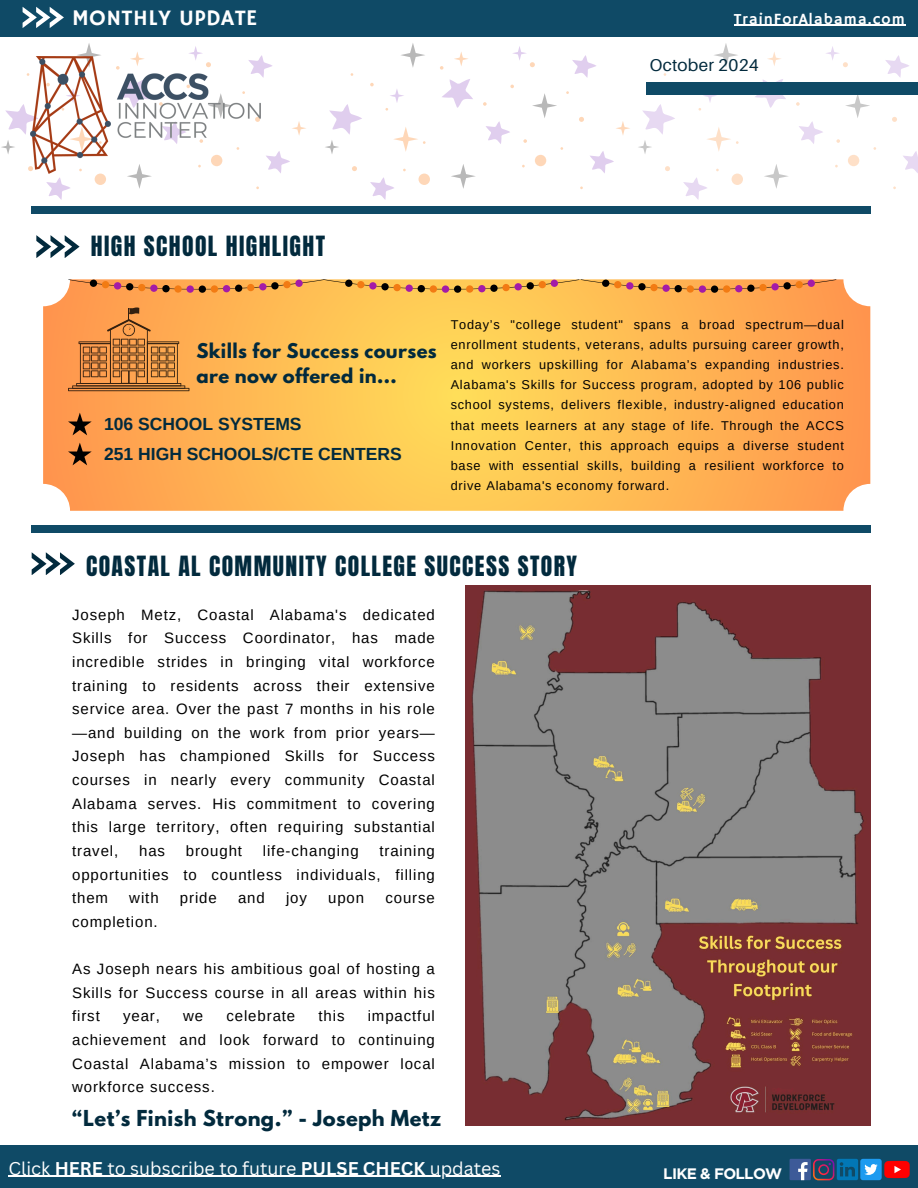
<style>
.page{position:relative;width:918px;height:1188px;background:#fff}
.page>*{position:absolute;margin:0;border:0;box-sizing:border-box;transform-origin:0 0}
.t1{font:23.7px "Anton";letter-spacing:.06em;color:#022a3d}
.t2{font:22.35px "Hammersmith One";letter-spacing:.015em;color:#fff}
.t3{font:700 19.5px "League Spartan";letter-spacing:.02em;color:#022a3d}
.t4{font:18px "Canva Sans";color:#fff}
.t5{font:700 18px/24.8px "League Spartan";letter-spacing:.02em;color:#022a3d}
.t6{font:700 17.55px "Arimo";color:#022a3d}
.t7{font:17.1px "Aileron";letter-spacing:.015em;color:#022a3d}
.t8{font:15.6px "Hammersmith One";letter-spacing:.065em;color:#fff}
.t9{font:700 15.15px "Gotham";letter-spacing:-.045em;color:#fff}
.t10{font:15px/23.7px "Arimo";letter-spacing:.06em;color:#000;text-align:justify}
.t11{font:12.75px/20.1px "Arimo";letter-spacing:.06em;color:#000;text-align:justify}
.s1{font-weight:700}
</style>
<div class="page">
<svg style="left:266px;top:151px;width:24px;height:22px"></svg>
<svg style="left:46px;top:177px;width:24px;height:23px"></svg>
<svg style="left:261px;top:55px;width:12px;height:23px"></svg>
<div style="left:95px;top:174px;width:11px;height:11px;background:#fed7b8;border-radius:50%"></div>
<svg style="left:127px;top:173px;width:25px;height:16px"></svg>
<svg style="left:77px;top:43px;width:24px;height:13px"></svg>
<svg style="left:292px;top:121px;width:14px;height:14px"></svg>
<svg style="left:189px;top:46px;width:14px;height:10px"></svg>
<svg style="left:1px;top:104px;width:29px;height:50px"></svg>
<svg style="left:590px;top:151px;width:24px;height:22px"></svg>
<svg style="left:370px;top:177px;width:24px;height:23px"></svg>
<svg style="left:572px;top:55px;width:24px;height:23px"></svg>
<svg style="left:486px;top:121px;width:24px;height:23px"></svg>
<svg style="left:442px;top:79px;width:31px;height:29px"></svg>
<svg style="left:579px;top:117px;width:5px;height:5px"></svg>
<svg style="left:352px;top:166px;width:5px;height:5px"></svg>
<div style="left:535px;top:155px;width:11px;height:11px;background:#fed7b8;border-radius:50%"></div>
<div style="left:419px;top:174px;width:11px;height:11px;background:#fed7b8;border-radius:50%"></div>
<svg style="left:523px;top:139px;width:4px;height:4px"></svg>
<svg style="left:483px;top:102px;width:4px;height:4px"></svg>
<svg style="left:370px;top:83px;width:4px;height:3px"></svg>
<svg style="left:510px;top:85px;width:4px;height:3px"></svg>
<svg style="left:440px;top:66px;width:3px;height:4px"></svg>
<svg style="left:532px;top:93px;width:25px;height:25px"></svg>
<svg style="left:451px;top:164px;width:25px;height:25px"></svg>
<svg style="left:394px;top:127px;width:32px;height:25px"></svg>
<svg style="left:401px;top:43px;width:24px;height:24px"></svg>
<svg style="left:616px;top:121px;width:14px;height:14px"></svg>
<svg style="left:513px;top:46px;width:22px;height:21px"></svg>
<svg style="left:385px;top:89px;width:19px;height:22px"></svg>
<svg style="left:454px;top:52px;width:14px;height:14px"></svg>
<svg style="left:325px;top:104px;width:37px;height:50px"></svg>
<svg style="left:903px;top:151px;width:15px;height:22px"></svg>
<svg style="left:683px;top:177px;width:24px;height:23px"></svg>
<svg style="left:885px;top:55px;width:24px;height:23px"></svg>
<svg style="left:799px;top:121px;width:24px;height:23px"></svg>
<svg style="left:754px;top:79px;width:32px;height:29px"></svg>
<svg style="left:892px;top:117px;width:5px;height:5px"></svg>
<svg style="left:665px;top:166px;width:5px;height:5px"></svg>
<div style="left:848px;top:155px;width:11px;height:11px;background:#fee0c8;border-radius:50%"></div>
<div style="left:732px;top:174px;width:11px;height:11px;background:#fee0c8;border-radius:50%"></div>
<svg style="left:836px;top:139px;width:4px;height:4px"></svg>
<svg style="left:796px;top:102px;width:4px;height:4px"></svg>
<svg style="left:753px;top:66px;width:4px;height:4px"></svg>
<svg style="left:845px;top:94px;width:25px;height:24px"></svg>
<svg style="left:764px;top:164px;width:24px;height:25px"></svg>
<svg style="left:707px;top:127px;width:32px;height:24px"></svg>
<svg style="left:714px;top:43px;width:24px;height:24px"></svg>
<svg style="left:826px;top:46px;width:22px;height:21px"></svg>
<svg style="left:698px;top:94px;width:19px;height:17px"></svg>
<svg style="left:767px;top:52px;width:14px;height:14px"></svg>
<svg style="left:638px;top:104px;width:37px;height:50px"></svg>
<div style="left:646px;top:82px;width:272px;height:12px;background:#0f4a66"></div>
<div style="left:0;top:0;width:918px;height:37px;background:#0f4a66"></div>
<svg style="left:23px;top:7px;width:41px;height:21px"></svg>
<div style="left:0;top:1145px;width:918px;height:43px;background:#0f4a66"></div>
<div style="left:790px;top:1159px;width:21px;height:21px;background:#3d5a98"></div>
<svg style="left:798px;top:1159px;width:60px;height:21px"></svg>
<div style="left:860px;top:1159px;width:22px;height:21px;background:#1d9bf0;border-radius:3px"></div>
<svg style="left:864px;top:1164px;width:14px;height:11px"></svg>
<img style="left:884px;top:1160px;width:25px;height:19px">
<svg style="left:36px;top:235px;width:44px;height:23px"></svg>
<svg style="left:43px;top:279px;width:827px;height:232px;background:#feb954"></svg>
<hr style="left:76px;top:383px;width:105px;height:3px;background:#000">
<svg style="left:72px;top:385px;width:113px;height:4px"></svg>
<hr style="left:68px;top:388px;width:121px;height:3px;background:#000">
<hr style="left:79px;top:341px;width:32px;height:3px;background:#000">
<hr style="left:147px;top:341px;width:32px;height:3px;background:#000">
<svg style="left:80px;top:307px;width:98px;height:77px;background:#d48742"></svg>
<svg style="left:68px;top:413px;width:24px;height:22px"></svg>
<svg style="left:68px;top:443px;width:24px;height:22px"></svg>
<div style="left:32px;top:525px;width:839px;height:8px;background:#0f4a66"></div>
<svg style="left:68px;top:279px;width:768px;height:14px;background:#e19851"></svg>
<svg style="left:32px;top:552px;width:43px;height:23px"></svg>
<img style="left:465px;top:586px;width:405px;height:540px">
<div style="left:31px;top:206px;width:839px;height:7px;background:#0f4a66"></div>
<hr style="left:734px;top:25px;width:172px;height:1px;background:#fff">
<hr style="left:9px;top:1176px;width:46px;height:1px;background:#fff">
<hr style="left:55px;top:1176px;width:48px;height:1px;background:#fff">
<hr style="left:103px;top:1176px;width:198px;height:1px;background:#fff">
<hr style="left:301px;top:1176px;width:124px;height:1px;background:#fff">
<hr style="left:425px;top:1176px;width:76px;height:1px;background:#fff">
<img style="left:30px;top:56px;width:231px;height:117px">
<p class="t2" style="left:72px;top:5px;width:187px">MONTHLY UPDATE</p>
<p class="t8" style="left:734px;top:10px;width:172px">TrainForAlabama.com</p>
<h2 class="t7" style="left:650px;top:55px;width:110px">October 2024</h2>
<p class="t1" style="left:91px;top:229px;width:236px">HIGH SCHOOL HIGHLIGHT</p>
<p class="t5" style="left:196px;top:341px;width:242px">Skills for Success courses are now offered in...</p>
<h2 class="t6" style="left:104px;top:415px;width:199px">106 SCHOOL SYSTEMS</h2>
<h5 class="t6" style="left:104px;top:445px;width:299px">251 HIGH SCHOOLS/CTE CENTERS</h5>
<p class="t11" style="left:451px;top:314px;width:395px">Today’s "college student" spans a broad spectrum—dual enrollment students, veterans, adults pursuing career growth, and workers upskilling for Alabama’s expanding industries.<br>Alabama's Skills for Success program, adopted by 106 public school systems, delivers flexible, industry-aligned education that meets learners at any stage of life. Through the ACCS Innovation Center, this approach equips a diverse student base with essential skills, building a resilient workforce to drive Alabama's economy forward.</p>
<p class="t1" style="left:86px;top:549px;width:493px">COASTAL AL COMMUNITY COLLEGE SUCCESS STORY</p>
<p class="t10" style="left:72px;top:603px;width:364px">Joseph Metz, Coastal Alabama's dedicated Skills for Success Coordinator, has made incredible strides in bringing vital workforce training to residents across their extensive service area. Over the past 7 months in his role —and building on the work from prior years— Joseph has championed Skills for Success courses in nearly every community Coastal Alabama serves. His commitment to covering this large territory, often requiring substantial travel,</p>
<p class="t10" style="left:72px;top:839px;width:364px;text-indent:307px">training opportunities to countless individuals, filling them</p>
<p class="t10" style="left:139px;top:839px;width:27px">has</p>
<p class="t10" style="left:186px;top:839px;width:58px">brought</p>
<p class="t10" style="left:263px;top:839px;width:97px">life-changing</p>
<p class="t10" style="left:129px;top:886px;width:31px">with</p>
<p class="t10" style="left:180px;top:886px;width:38px">pride</p>
<p class="t10" style="left:238px;top:886px;width:28px">and</p>
<p class="t10" style="left:286px;top:886px;width:22px">joy</p>
<p class="t10" style="left:328px;top:886px;width:38px">upon</p>
<p class="t10" style="left:385px;top:886px;width:51px">course</p>
<p class="t10" style="left:72px;top:910px;width:87px">completion.</p>
<p class="t10" style="left:72px;top:957px;width:364px">As Joseph nears his ambitious goal of hosting a Skills for Success course in all areas within his first</p>
<p class="t10" style="left:72px;top:1004px;width:364px;text-indent:296px">impactful achievement and look forward to continuing Coastal Alabama’s mission to empower local workforce success.</p>
<h3 class="t3" style="left:72px;top:1108px;width:370px">“Let’s Finish Strong.” - Joseph Metz</h3>
<p class="t10" style="left:123px;top:1004px;width:38px">year,</p>
<p class="t10" style="left:183px;top:1004px;width:22px">we</p>
<p class="t10" style="left:226px;top:1004px;width:70px">celebrate</p>
<p class="t10" style="left:319px;top:1004px;width:28px">this</p>
<h5 class="t4" style="left:9px;top:1155px;width:493px">Click <span class="s1">HERE</span> to subscribe to future <span class="s1">PULSE CHECK</span> updates</h5>
<p class="t9" style="left:663px;top:1164px;width:121px">LIKE &amp; FOLLOW</p>
</div>
